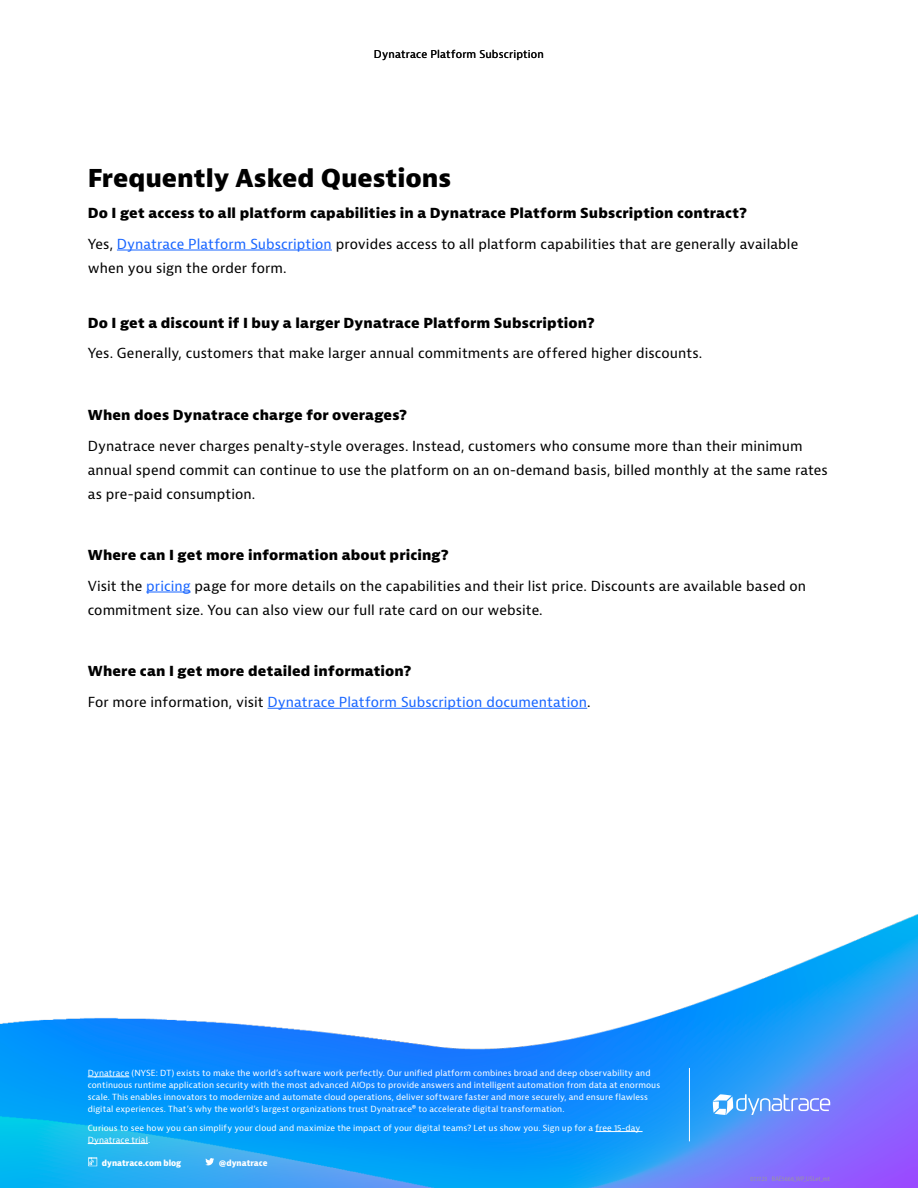
<style>
.page{position:relative;width:918px;height:1188px;background:#fff}
.page>*{position:absolute;margin:0;border:0;box-sizing:border-box;transform-origin:0 0}
.t1{font:800 24px "Bernina Sans";letter-spacing:-.005em;color:#000}
.t2{font:13.5px/24px "Bernina Sans";letter-spacing:.005em;color:#000}
.t3{font:800 13.5px "Bernina Sans";letter-spacing:.01em;color:#000}
.t4{font:13.5px "Bernina Sans";letter-spacing:.005em;color:#1966ff}
.t5{font:10.5px "Bernina Sans";letter-spacing:.015em;color:#000}
.t6{font:8.25px/12px "Bernina Sans";letter-spacing:.01em;color:#fff}
.t7{font:700 condensed 8.25px "Bernina Sans";letter-spacing:.005em;color:#fff}
.t8{font:condensed 6px "Bernina Sans";color:#999}
.s1{color:#1966ff}
.s2{color:#000}
</style>
<div class="page">
<img style="left:0;top:914px;width:918px;height:274px">
<svg style="left:713px;top:1094px;width:117px;height:21px"></svg>
<hr style="left:689px;top:1068px;width:1px;height:73px;background:#fff">
<hr style="left:88px;top:1077px;width:41px;height:1px;background:#fff">
<hr style="left:595px;top:1131px;width:48px;height:1px;background:#fff">
<hr style="left:88px;top:1143px;width:60px;height:1px;background:#fff">
<svg style="left:88px;top:1157px;width:9px;height:9px"></svg>
<svg style="left:205px;top:1158px;width:9px;height:7px"></svg>
<hr style="left:117px;top:250px;width:215px;height:1px;background:#1966ff">
<hr style="left:146px;top:592px;width:45px;height:1px;background:#1966ff">
<hr style="left:268px;top:708px;width:319px;height:1px;background:#1966ff">
<p class="t5" style="left:374px;top:48px;width:172px">Dynatrace Platform Subscription</p>
<h1 class="t1" style="left:88px;top:163px;width:365px">Frequently Asked Questions</h1>
<h2 class="t3" style="left:88px;top:204px;width:661px">Do I get access to all platform capabilities in a Dynatrace Platform Subscription contract?</h2>
<h2 class="t2" style="left:88px;top:232px;width:712px">Yes, <span class="s1">Dynatrace Platform Subscription</span> provides access to all platform capabilities that are generally available when you sign the order form.</h2>
<h2 class="t3" style="left:88px;top:314px;width:509px">Do I get a discount if I buy a larger Dynatrace Platform Subscription?</h2>
<h2 class="t2" style="left:88px;top:342px;width:616px">Yes. Generally, customers that make larger annual commitments are offered higher discounts.</h2>
<h2 class="t3" style="left:88px;top:406px;width:321px">When does Dynatrace charge for overages?</h2>
<p class="t2" style="left:88px;top:434px;width:742px">Dynatrace never charges penalty-style overages. Instead, customers who consume more than their minimum annual spend commit can continue to use the platform on an on-demand basis, billed monthly at the same rates as pre-paid consumption.</p>
<h2 class="t3" style="left:88px;top:546px;width:363px">Where can I get more information about pricing?</h2>
<h2 class="t2" style="left:88px;top:574px;width:720px">Visit the <span class="s1">pricing</span> page for more details on the capabilities and their list price. Discounts are available based on commitment size. You can also view our full rate card on our website.</h2>
<h2 class="t3" style="left:88px;top:662px;width:325px">Where can I get more detailed information?</h2>
<h2 class="t4" style="left:88px;top:693px;width:504px"><span class="s2">For more information, visit</span> Dynatrace Platform Subscription documentation<span class="s2">.</span></h2>
<p class="t6" style="left:88px;top:1067px;width:574px">Dynatrace (NYSE: DT) exists to make the world’s software work perfectly. Our unified platform combines broad and deep observability and continuous runtime application security with the most advanced AIOps to provide answers and intelligent automation from data at enormous scale. This enables innovators to modernize and automate cloud operations, deliver software faster and more securely, and ensure flawless digital experiences. That’s why the world’s largest organizations trust Dynatrace® to accelerate digital transformation.</p>
<p class="t6" style="left:88px;top:1122px;width:554px">Curious to see how you can simplify your cloud and maximize the impact of your digital teams? Let us show you. Sign up for a free 15-day<br>Dynatrace trial.</p>
<p class="t7" style="left:102px;top:1158px;width:81px">dynatrace.com blog</p>
<p class="t7" style="left:219px;top:1158px;width:50px">@dynatrace</p>
<p class="t8" style="left:750px;top:1175px;width:81px">07.17.23 BAE5666_WP_USLet_mt</p>
</div>
